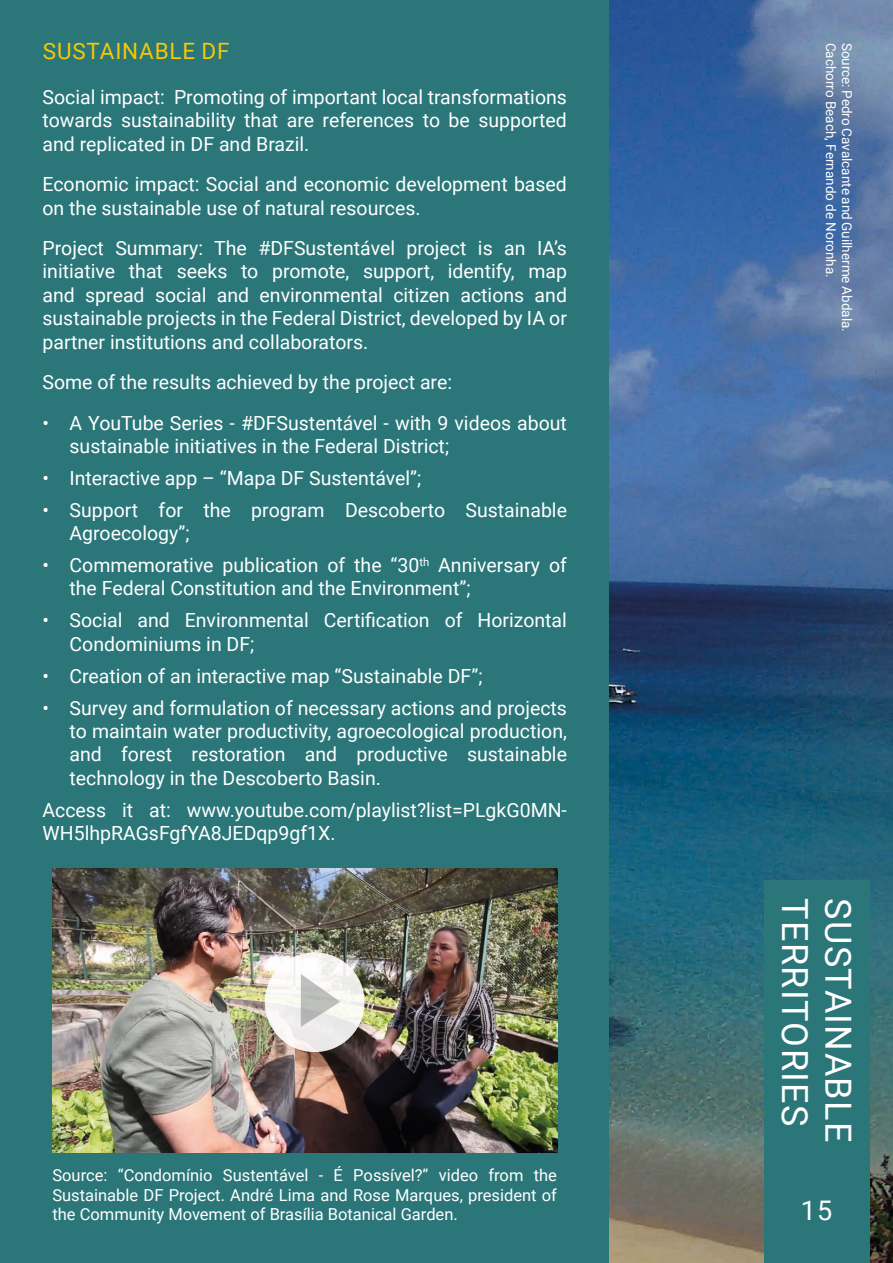
<style>
.page{position:relative;width:893px;height:1263px;background:#fff}
.page>*{position:absolute;margin:0;border:0;box-sizing:border-box;transform-origin:0 0}
.t1{font:36px/30.5px "Roboto";letter-spacing:.035em;color:#fff}
.t2{font:27px "Roboto";color:#fff}
.t3{font:22.5px "Roboto";letter-spacing:.035em;color:#f7c806}
.t4{font:19.5px/23.4px "Roboto";color:#fff}
.t5{font:16.5px/19.8px "Roboto";color:#fff;text-align:justify}
.t6{font:13.5px "Roboto";color:#fff}
</style>
<div class="page">
<div style="left:0;top:0;width:609px;height:1263px;background:#2a7679"></div>
<img style="left:609px;top:0;width:284px;height:1263px">
<div style="left:764px;top:880px;width:106px;height:383px;background:#2a7679"></div>
<img style="left:52px;top:868px;width:505px;height:284px">
<div style="left:266px;top:953px;width:98px;height:98px;background:linear-gradient(to right,#f8f6f5,#f0efed);border-radius:50%"></div>
<div style="left:265px;top:952px;width:100px;height:100px;border:2px solid #fff;border-radius:50%"></div>
<svg style="left:301px;top:974px;width:39px;height:53px"></svg>
<p class="t3" style="left:43px;top:36px;width:188px">SUSTAINABLE DF</p>
<p class="t4" style="left:43px;top:85px;width:526px;text-align:justify">Social impact: Promoting of important local transformations towards sustainability that are references to be supported and replicated in DF and Brazil.</p>
<p class="t4" style="left:43px;top:172px;width:526px">Economic impact: Social and economic development based on the sustainable use of natural resources.</p>
<p class="t4" style="left:43px;top:236px;width:526px;text-align:justify">Project Summary: The #DFSustentável project is an IA’s initiative that seeks to promote, support, identify, map and spread social and environmental citizen actions and sustainable projects in the Federal District, developed by IA or partner institutions and collaborators.</p>
<p class="t4" style="left:43px;top:370px;width:411px">Some of the results achieved by the project are:</p>
<p class="t4" style="left:70px;top:410px;width:499px;text-indent:-27px">• A YouTube Series - #DFSustentável - with 9 videos about sustainable initiatives in the Federal District;</p>
<p class="t4" style="left:43px;top:465px;width:380px">• Interactive app – “Mapa DF Sustentável”;</p>
<p class="t4" style="left:70px;top:497px;width:499px;text-indent:-27px">• Support for the program Descoberto Sustainable<br>Agroecology”;</p>
<p class="t4" style="left:70px;top:553px;width:499px;text-indent:-27px">• Commemorative publication of the “30<sup>th</sup> Anniversary of the Federal Constitution and the Environment”;</p>
<p class="t4" style="left:70px;top:608px;width:499px;text-indent:-27px">• Social and Environmental Certification of Horizontal<br>Condominiums in DF;</p>
<p class="t4" style="left:43px;top:663px;width:441px">• Creation of an interactive map “Sustainable DF”;</p>
<p class="t4" style="left:70px;top:695px;width:499px;text-align:justify;text-indent:-27px">• Survey and formulation of necessary actions and projects to maintain water productivity, agroecological production, and forest restoration and productive sustainable technology in the Descoberto Basin.</p>
<p class="t4" style="left:43px;top:797px;width:526px">Access it at: www.youtube.com/playlist?list=PLgkG0MN-<br>WH5lhpRAGsFgfYA8JEDqp9gf1X.</p>
<p class="t5" style="left:52px;top:1164px;width:506px">Source: “Condomínio Sustentável - É Possível?” video from the Sustainable DF Project. André Lima and Rose Marques, president of the Community Movement of Brasília Botanical Garden.</p>
<p class="t6" style="left:840px;top:43px;width:237px;rotate:90deg">Cachorro Beach, Fernando de Noronha.</p>
<p class="t6" style="left:856px;top:43px;width:291px;rotate:90deg">Source: Pedro Cavalcante and Guilherme Abdala.</p>
<h1 class="t1" style="left:842px;top:898px;width:323px;text-indent:123px;rotate:90deg">2015 e 2016<br>TERRITORIES</h1>
<h1 class="t1" style="left:855px;top:898px;width:245px;rotate:90deg">SUSTAINABLE</h1>
<h2 class="t2" style="left:801px;top:1192px;width:33px">15</h2>
</div>
